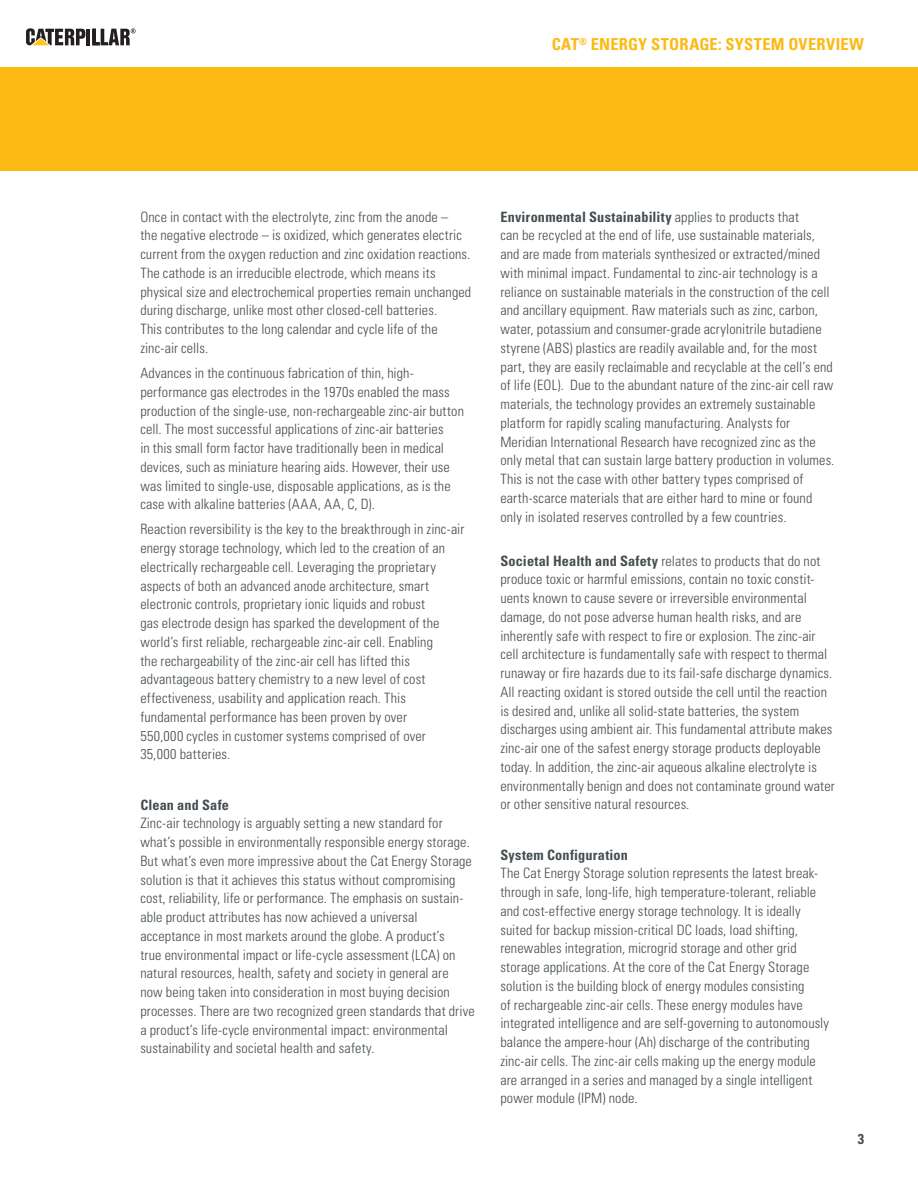
<style>
.page{position:relative;width:918px;height:1188px;background:#fff}
.page>*{position:absolute;margin:0;border:0;box-sizing:border-box;transform-origin:0 0}
.t1{font:700 condensed 16.5px "Univers LT Std";letter-spacing:.015em;color:#fcba13}
.BULLETS{font:300 condensed 14.25px/18.8px "Univers LT Std";letter-spacing:.01em;color:#454d51}
.t2{font:700 condensed 14.25px "Univers LT Std";color:#454d51}
.s1{font-weight:700}
</style>
<div class="page">
<hr style="left:87px;top:29px;width:3px;height:16px;background:#231f20">
<svg style="left:26px;top:28px;width:59px;height:17px"></svg>
<svg style="left:92px;top:28px;width:44px;height:17px"></svg>
<div style="left:0;top:67px;width:918px;height:104px;background:#fcba13"></div>
<p class="t1" style="left:552px;top:35px;width:314px">CAT<sup>®</sup> ENERGY STORAGE: SYSTEM OVERVIEW</p>
<p class="BULLETS" style="left:140px;top:207px;width:332px">Once in contact with the electrolyte, zinc from the anode –<br>the negative electrode – is oxidized, which generates electric current from the oxygen reduction and zinc oxidation reactions.<br>The cathode is an irreducible electrode, which means its physical size and electrochemical properties remain unchanged during discharge, unlike most other closed-cell batteries.<br>This contributes to the long calendar and cycle life of the zinc-air cells.</p>
<p class="BULLETS" style="left:140px;top:364px;width:325px">Advances in the continuous fabrication of thin, high&shy;performance gas electrodes in the 1970s enabled the mass production of the single-use, non-rechargeable zinc-air button cell. The most successful applications of zinc-air batteries<br>in this small form factor have traditionally been in medical devices, such as miniature hearing aids. However, their use was limited to single-use, disposable applications, as is the case with alkaline batteries (AAA, AA, C, D).</p>
<p class="BULLETS" style="left:140px;top:520px;width:325px">Reaction reversibility is the key to the breakthrough in zinc-air energy storage technology, which led to the creation of an electrically rechargeable cell. Leveraging the proprietary aspects of both an advanced anode architecture, smart electronic controls, proprietary ionic liquids and robust<br>gas electrode design has sparked the development of the world’s first reliable, rechargeable zinc-air cell. Enabling<br>the rechargeability of the zinc-air cell has lifted this advantageous battery chemistry to a new level of cost effectiveness, usability and application reach. This fundamental performance has been proven by over<br>550,000 cycles in customer systems comprised of over 35,000 batteries.</p>
<p class="BULLETS" style="left:140px;top:795px;width:336px"><span class="s1">Clean and Safe<br></span>Zinc-air technology is arguably setting a new standard for what’s possible in environmentally responsible energy storage.<br>But what’s even more impressive about the Cat Energy Storage solution is that it achieves this status without compromising cost, reliability, life or performance. The emphasis on sustain&shy;able product attributes has now achieved a universal acceptance in most markets around the globe. A product’s<br>true environmental impact or life-cycle assessment (LCA) on natural resources, health, safety and society in general are<br>now being taken into consideration in most buying decision processes. There are two recognized green standards that drive a product’s life-cycle environmental impact: environmental sustainability and societal health and safety.</p>
<p class="BULLETS" style="left:500px;top:207px;width:336px"><span class="s1">Environmental Sustainability</span> applies to products that<br>can be recycled at the end of life, use sustainable materials, and are made from materials synthesized or extracted/mined with minimal impact. Fundamental to zinc-air technology is a reliance on sustainable materials in the construction of the cell and ancillary equipment. Raw materials such as zinc, carbon, water, potassium and consumer-grade acrylonitrile butadiene styrene (ABS) plastics are readily available and, for the most part, they are easily reclaimable and recyclable at the cell’s end of life (EOL). Due to the abundant nature of the zinc-air cell raw materials, the technology provides an extremely sustainable platform for rapidly scaling manufacturing. Analysts for Meridian International Research have recognized zinc as the only metal that can sustain large battery production in volumes.<br>This is not the case with other battery types comprised of earth-scarce materials that are either hard to mine or found only in isolated reserves controlled by a few countries.</p>
<p class="BULLETS" style="left:500px;top:551px;width:336px"><span class="s1">Societal Health and Safety</span> relates to products that do not produce toxic or harmful emissions, contain no toxic constit&shy;uents known to cause severe or irreversible environmental damage, do not pose adverse human health risks, and are inherently safe with respect to fire or explosion. The zinc-air cell architecture is fundamentally safe with respect to thermal runaway or fire hazards due to its fail-safe discharge dynamics.<br>All reacting oxidant is stored outside the cell until the reaction is desired and, unlike all solid-state batteries, the system discharges using ambient air. This fundamental attribute makes zinc-air one of the safest energy storage products deployable today. In addition, the zinc-air aqueous alkaline electrolyte is environmentally benign and does not contaminate ground water or other sensitive natural resources.</p>
<p class="BULLETS" style="left:500px;top:845px;width:330px"><span class="s1">System Configuration<br></span>The Cat Energy Storage solution represents the latest break&shy;through in safe, long-life, high temperature-tolerant, reliable and cost-effective energy storage technology. It is ideally suited for backup mission-critical DC loads, load shifting, renewables integration, microgrid storage and other grid storage applications. At the core of the Cat Energy Storage solution is the building block of energy modules consisting<br>of rechargeable zinc-air cells. These energy modules have integrated intelligence and are self-governing to autonomously balance the ampere-hour (Ah) discharge of the contributing zinc-air cells. The zinc-air cells making up the energy module are arranged in a series and managed by a single intelligent power module (IPM) node.</p>
<p class="t2" style="left:858px;top:1130px;width:8px">3</p>
</div>
